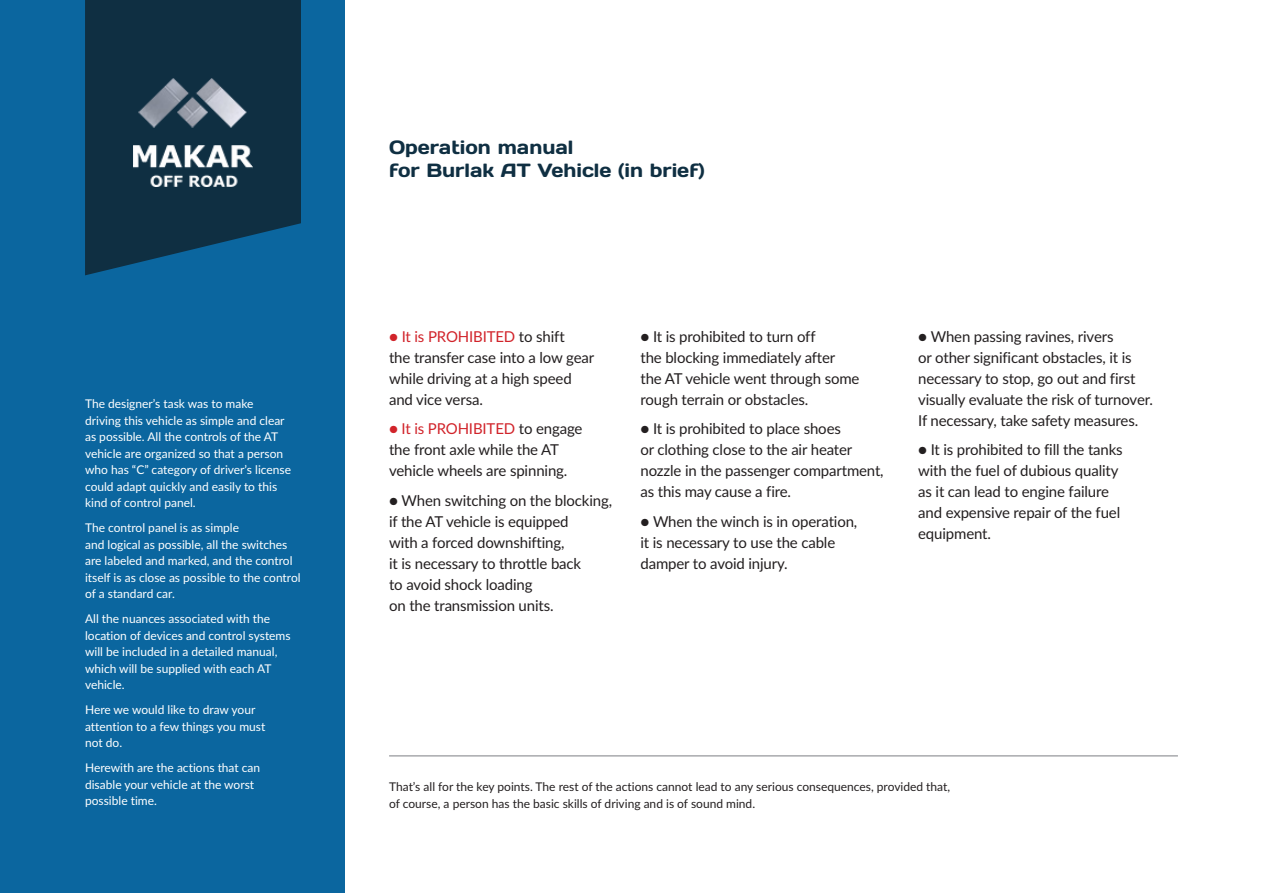
<style>
.page{position:relative;width:1263px;height:893px;background:#fff}
.page>*{position:absolute;margin:0;border:0;box-sizing:border-box;transform-origin:0 0}
.t1{font:19.05px "Days";color:#0f2f42}
.Стиль_абзаца_1{font:15px/21px "Lato";letter-spacing:-.01em;color:#231f20}
.Стиль_абзаца_1-2{font:12px/16.5px "Lato";color:#fff}
.Стиль_абзаца_1-3{font:12px/16.5px "Lato";color:#231f20}
.s1{color:#d1232a}
</style>
<div class="page">
<div style="left:0;top:0;width:345px;height:893px;background:#0b669f"></div>
<svg style="left:85px;top:0;width:216px;height:275px;background:#0e354d"></svg>
<img style="left:133px;top:79px;width:120px;height:108px">
<hr style="left:389px;top:755px;width:789px;height:2px;background:#a8a9ad">
<p class="Стиль_абзаца_1-2" style="left:85px;top:395px;width:208px">The designer’s task was to make driving this vehicle as simple and clear as possible. All the controls of the AT vehicle are organized so that a person who has “C” category of driver’s license could adapt quickly and easily to this kind of control panel.</p>
<p class="Стиль_абзаца_1-2" style="left:85px;top:519px;width:217px">The control panel is as simple<br>and logical as possible, all the switches are labeled and marked, and the control itself is as close as possible to the control of a standard car.</p>
<p class="Стиль_абзаца_1-2" style="left:85px;top:610px;width:207px">All the nuances associated with the location of devices and control systems will be included in a detailed manual, which will be supplied with each AT vehicle.</p>
<p class="Стиль_абзаца_1-2" style="left:85px;top:701px;width:182px">Here we would like to draw your attention to a few things you must not do.</p>
<p class="Стиль_абзаца_1-2" style="left:85px;top:759px;width:177px">Herewith are the actions that can disable your vehicle at the worst possible time.</p>
<p class="t1" style="left:389px;top:135px;width:186px">Operation manual</p>
<p class="t1" style="left:389px;top:158px;width:317px">for Burlak AT Vehicle (in brief)</p>
<p class="Стиль_абзаца_1" style="left:389px;top:325px;width:207px"><span class="s1">● It is PROHIBITED</span> to shift<br>the transfer case into a low gear while driving at a high speed and vice versa.</p>
<p class="Стиль_абзаца_1" style="left:389px;top:418px;width:195px"><span class="s1">● It is PROHIBITED</span> to engage the front axle while the AT vehicle wheels are spinning.</p>
<p class="Стиль_абзаца_1" style="left:389px;top:489px;width:224px">● When switching on the blocking, if the AT vehicle is equipped<br>with a forced downshifting,<br>it is necessary to throttle back<br>to avoid shock loading<br>on the transmission units.</p>
<p class="Стиль_абзаца_1" style="left:640px;top:325px;width:220px">● It is prohibited to turn off<br>the blocking immediately after the AT vehicle went through some rough terrain or obstacles.</p>
<p class="Стиль_абзаца_1" style="left:640px;top:418px;width:245px">● It is prohibited to place shoes<br>or clothing close to the air heater nozzle in the passenger compartment, as this may cause a fire.</p>
<p class="Стиль_абзаца_1" style="left:640px;top:510px;width:218px">● When the winch is in operation, it is necessary to use the cable damper to avoid injury.</p>
<p class="Стиль_абзаца_1" style="left:918px;top:325px;width:236px">● When passing ravines, rivers<br>or other significant obstacles, it is necessary to stop, go out and first visually evaluate the risk of turnover.<br>If necessary, take safety measures.</p>
<p class="Стиль_абзаца_1" style="left:918px;top:439px;width:206px">● It is prohibited to fill the tanks with the fuel of dubious quality as it can lead to engine failure and expensive repair of the fuel equipment.</p>
<p class="Стиль_абзаца_1-3" style="left:389px;top:778px;width:563px">That’s all for the key points. The rest of the actions cannot lead to any serious consequences, provided that, of course, a person has the basic skills of driving and is of sound mind.</p>
</div>
